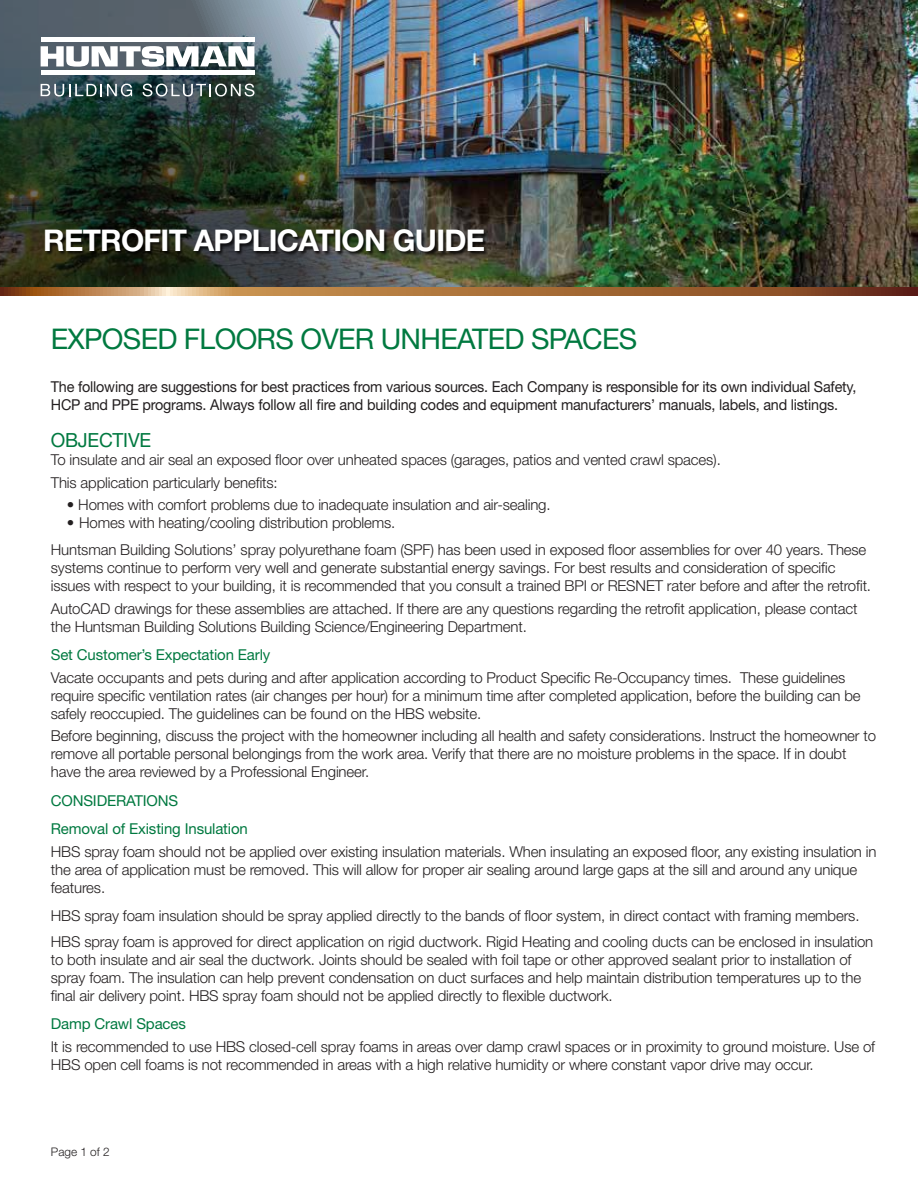
<style>
.page{position:relative;width:918px;height:1188px;background:#fff}
.page>*{position:absolute;margin:0;border:0;box-sizing:border-box;transform-origin:0 0}
.t1{font:700 29.85px "Helvetica Neue LT Pro";letter-spacing:-.025em;color:#fff}
.t2{font:28.5px "Helvetica Neue LT Pro";letter-spacing:-.025em;color:#007940}
.t3{font:19.5px "Helvetica Neue LT Pro";letter-spacing:-.015em;color:#007940}
.t4{font:300 15px/18px "Helvetica Neue LT Pro";letter-spacing:-.01em;color:#231f20}
.t5{font:15px/18px "Helvetica Neue LT Pro";letter-spacing:-.015em;color:#231f20;scale:.96 1}
.t6{font:15px/28.5px "Helvetica Neue LT Pro";letter-spacing:-.01em;color:#007940}
.t7{font:300 11.85px "Helvetica Neue LT Pro";color:#231f20}
</style>
<div class="page">
<img style="left:0;top:0;width:918px;height:287px">
<svg style="left:41px;top:46px;width:213px;height:21px"></svg>
<hr style="left:41px;top:38px;width:213px;height:4px;background:#fff">
<hr style="left:41px;top:71px;width:213px;height:4px;background:#fff">
<svg style="left:41px;top:84px;width:91px;height:12px"></svg>
<svg style="left:143px;top:84px;width:111px;height:12px"></svg>
<img style="left:42px;top:224px;width:652px;height:63px">
<svg style="left:0;top:287px;width:918px;height:9px;background:#a87040"></svg>
<h1 class="t1" style="left:43px;top:222px;width:443px">RETROFIT APPLICATION GUIDE</h1>
<h2 class="t2" style="left:51px;top:321px;width:588px">EXPOSED FLOORS OVER UNHEATED SPACES</h2>
<p class="t5" style="left:51px;top:377px;width:841px">The following are suggestions for best practices from various sources. Each Company is responsible for its own individual Safety,<br>HCP and PPE programs. Always follow all fire and building codes and equipment manufacturers’ manuals, labels, and listings.</p>
<h3 class="t3" style="left:51px;top:428px;width:102px">OBJECTIVE</h3>
<p class="t4" style="left:51px;top:448px;width:672px;line-height:22.5px">To insulate and air seal an exposed floor over unheated spaces (garages, patios and vented crawl spaces).<br>This application particularly benefits:</p>
<p class="t4" style="left:67px;top:495px;width:485px">• Homes with comfort problems due to inadequate insulation and air-sealing.</p>
<p class="t4" style="left:51px;top:509px;width:817px;line-height:27px;text-indent:16px">• Homes with heating/cooling distribution problems.<br>Huntsman Building Solutions’ spray polyurethane foam (SPF) has been used in exposed floor assemblies for over 40 years. These</p>
<p class="t4" style="left:51px;top:558px;width:822px">systems continue to perform very well and generate substantial energy savings. For best results and consideration of specific issues with respect to your building, it is recommended that you consult a trained BPI or RESNET rater before and after the retrofit.</p>
<p class="t4" style="left:51px;top:599px;width:808px">AutoCAD drawings for these assemblies are attached. If there are any questions regarding the retrofit application, please contact the Huntsman Building Solutions Building Science/Engineering Department.</p>
<p class="t6" style="left:51px;top:640px;width:221px">Set Customer’s Expectation Early</p>
<p class="t4" style="left:51px;top:668px;width:811px">Vacate occupants and pets during and after application according to Product Specific Re-Occupancy times. These guidelines require specific ventilation rates (air changes per hour) for a minimum time after completed application, before the building can be safely reoccupied. The guidelines can be found on the HBS website.</p>
<p class="t4" style="left:51px;top:726px;width:827px">Before beginning, discuss the project with the homeowner including all health and safety considerations. Instruct the homeowner to remove all portable personal belongings from the work area. Verify that there are no moisture problems in the space. If in doubt have the area reviewed by a Professional Engineer.</p>
<p class="t6" style="left:51px;top:786px;width:199px">CONSIDERATIONS<br>Removal of Existing Insulation</p>
<p class="t4" style="left:51px;top:842px;width:827px">HBS spray foam should not be applied over existing insulation materials. When insulating an exposed floor, any existing insulation in the area of application must be removed. This will allow for proper air sealing around large gaps at the sill and around any unique features.</p>
<p class="t4" style="left:51px;top:903px;width:824px;line-height:25.5px">HBS spray foam insulation should be spray applied directly to the bands of floor system, in direct contact with framing members.<br>HBS spray foam is approved for direct application on rigid ductwork. Rigid Heating and cooling ducts can be enclosed in insulation</p>
<p class="t4" style="left:51px;top:950px;width:812px">to both insulate and air seal the ductwork. Joints should be sealed with foil tape or other approved sealant prior to installation of spray foam. The insulation can help prevent condensation on duct surfaces and help maintain distribution temperatures up to the final air delivery point. HBS spray foam should not be applied directly to flexible ductwork.</p>
<p class="t6" style="left:51px;top:1009px;width:137px">Damp Crawl Spaces</p>
<p class="t4" style="left:51px;top:1037px;width:826px">It is recommended to use HBS closed-cell spray foams in areas over damp crawl spaces or in proximity to ground moisture. Use of<br>HBS open cell foams is not recommended in areas with a high relative humidity or where constant vapor drive may occur.</p>
<p class="t7" style="left:51px;top:1145px;width:60px">Page 1 of 2</p>
</div>
